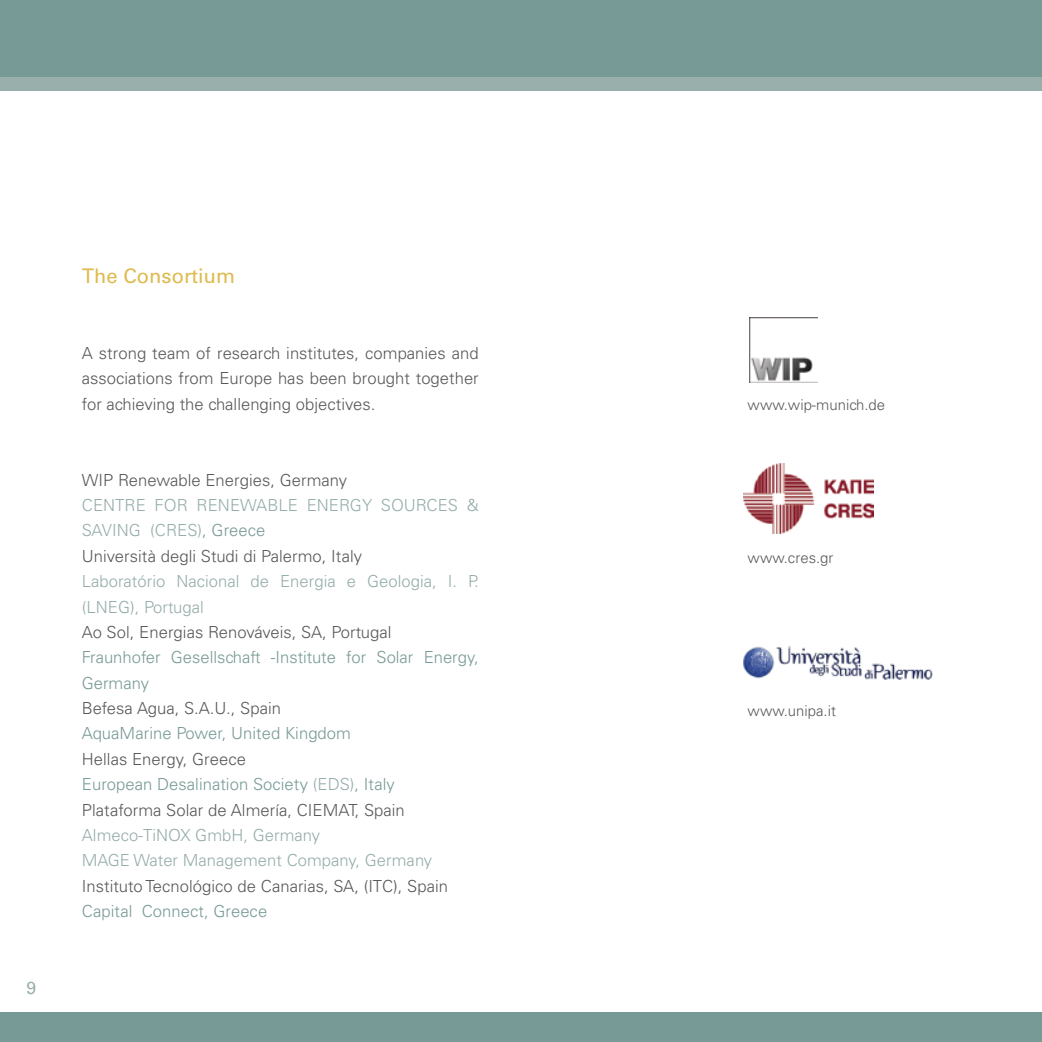
<style>
.page{position:relative;width:1042px;height:1042px;background:#fff}
.page>*{position:absolute;margin:0;border:0;box-sizing:border-box;transform-origin:0 0}
.t1{font:20.12px "Univers LT Std";color:#deba4f}
.t2{font:17.5px "Univers LT Std";color:#99afac}
.t3{font:300 16.62px/25.4px "Univers LT Std";letter-spacing:.005em;color:#58585a;text-align:justify}
.t4{font:300 16.62px/25.4px "Univers LT Std";color:#96adaa}
.t5{font:300 16.62px/25.4px "Univers LT Std";color:#789a96}
.t6{font:300 14.88px "Univers LT Std";color:#58585a}
.s1{color:#789a96}
.s2{color:#58585a}
.s3{color:#96adaa}
</style>
<div class="page">
<img style="left:750px;top:317px;width:68px;height:66px">
<img style="left:744px;top:464px;width:129px;height:69px">
<img style="left:743px;top:645px;width:190px;height:35px">
<div style="left:0;top:1012px;width:1042px;height:30px;background:#789a96"></div>
<div style="left:0;top:63px;width:1042px;height:28px;background:#99afac"></div>
<div style="left:0;top:0;width:1042px;height:76px;background:#789a96"></div>
<p class="t2" style="left:27px;top:977px;width:11px">9</p>
<p class="t1" style="left:82px;top:264px;width:155px">The Consortium</p>
<p class="t3" style="left:82px;top:340px;width:398px">A strong team of research institutes, companies and associations from Europe has been brought together for achieving the challenging objectives.</p>
<p class="t3" style="left:82px;top:467px;width:267px">WIP Renewable Energies, Germany</p>
<p class="t4" style="left:82px;top:492px;width:398px">CENTRE FOR RENEWABLE ENERGY SOURCES &amp;<br>SAVING (CRES)<span class="s1">, Greece<br></span><span class="s2">Università degli Studi di Palermo, Italy</span></p>
<p class="t4" style="left:82px;top:568px;width:398px">Laboratório Nacional de Energia e Geologia, I. P. (LNEG), Portugal</p>
<p class="t3" style="left:82px;top:619px;width:311px">Ao Sol, Energias Renováveis, SA, Portugal</p>
<p class="t5" style="left:82px;top:645px;width:398px">Fraunhofer Gesellschaft -Institute for Solar Energy,<br>Germany</p>
<p class="t3" style="left:82px;top:695px;width:201px">Befesa Agua, S.A.U., Spain</p>
<p class="t5" style="left:82px;top:721px;width:271px">AquaMarine Power, United Kingdom</p>
<p class="t3" style="left:82px;top:746px;width:324px;text-align:left">Hellas Energy, Greece<br><span class="s1">European Desalination Society</span> <span class="s3">(EDS)</span><span class="s1">, Italy<br></span>Plataforma Solar de Almería, CIEMAT, Spain</p>
<p class="t4" style="left:82px;top:822px;width:352px">Almeco-TiNOX GmbH, Germany<br>MAGE Water Management Company, Germany</p>
<p class="t3" style="left:82px;top:873px;width:368px">Instituto Tecnológico de Canarias, SA, (ITC), Spain</p>
<p class="t5" style="left:82px;top:898px;width:187px">Capital Connect, Greece</p>
<p class="t6" style="left:747px;top:395px;width:139px">www.wip-munich.de</p>
<p class="t6" style="left:747px;top:549px;width:87px">www.cres.gr</p>
<p class="t6" style="left:747px;top:702px;width:90px">www.unipa.it</p>
</div>
